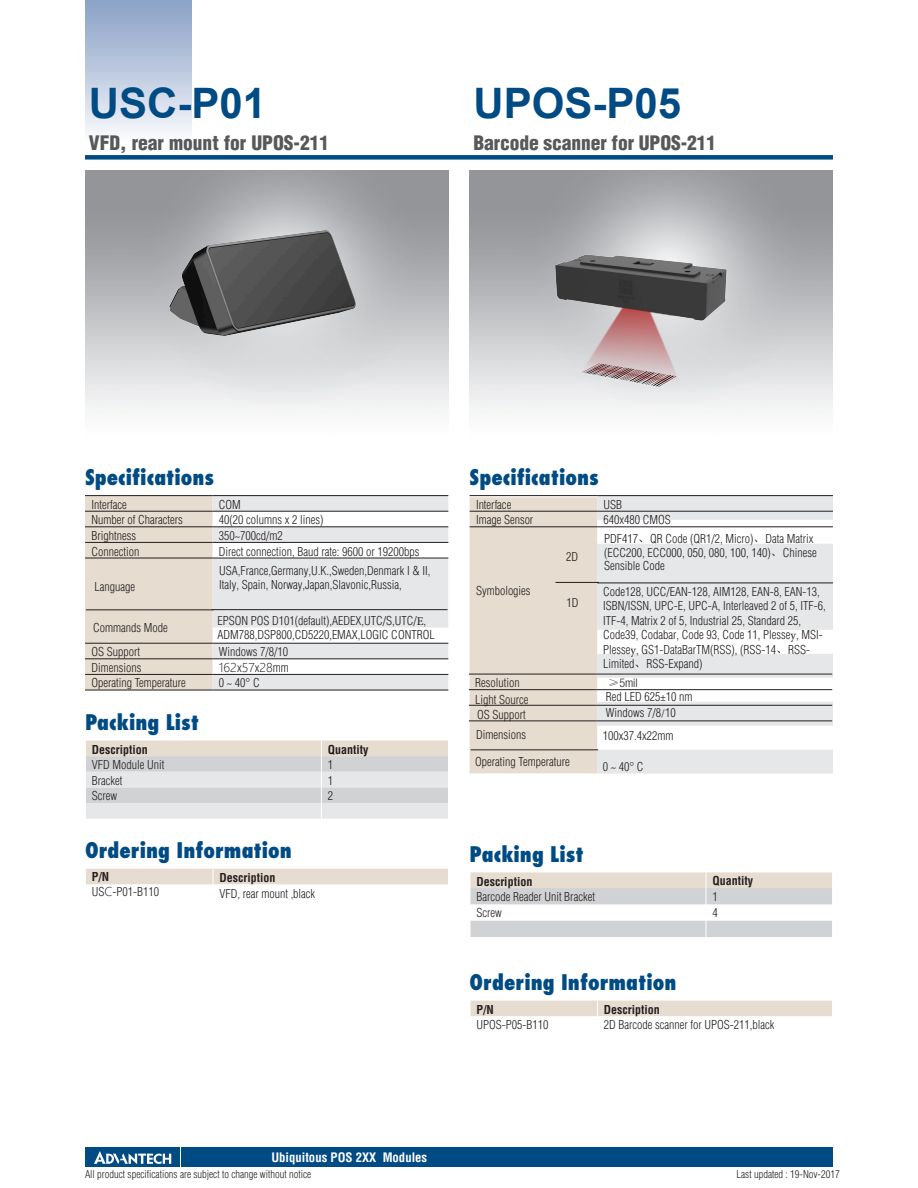
<style>
.page{position:relative;width:918px;height:1188px;background:#fff}
.page>*{position:absolute;margin:0;border:0;box-sizing:border-box;transform-origin:0 0}
.t1{font:700 42px "Arial";color:#004b84}
.t2{font:800 condensed 21px "Futura";color:#004b84}
.t3{font:900 condensed 19.5px "Helvetica";letter-spacing:-.005em;color:#57585a}
.t4{font:700 condensed 12.75px "Helvetica";color:#fff}
.t5{font:300 condensed 12px/14.4px "Helvetica";color:#231f20}
.t6{font:700 condensed 12px "Helvetica";color:#231f20}
.t7{font:300 12px "Microsoft Jheng Hei";color:#231f20}
.t8{font:300 condensed 12px "Helvetica Neue";color:#231f20}
.t9{font:300 condensed 10.5px "Helvetica";color:#231f20}
.s1{font-family:"Minion Pro";font-weight:400;font-stretch:normal}
.s2{font-family:"Helvetica";font-stretch:condensed}
.s3{font-weight:700}
.s4{font-family:"Microsoft Jheng Hei";font-stretch:normal}
.s5{font-family:"Adobe Song Std";font-stretch:normal}
</style>
<div class="page">
<div style="left:85px;top:155px;width:748px;height:5px;background:#004b84"></div>
<div style="left:85px;top:0;width:106px;height:143px;background:linear-gradient(to bottom,#879fc5,#fafafd)"></div>
<div style="left:182px;top:1147px;width:651px;height:20px;background:#004b84"></div>
<div style="left:85px;top:1147px;width:95px;height:20px;background:#004b84"></div>
<svg style="left:94px;top:1151px;width:77px;height:13px"></svg>
<div style="left:85px;top:496px;width:128px;height:194px;background:#e6dccf"></div>
<svg style="left:213px;top:496px;width:235px;height:194px;fill:#e6e7e9"></svg>
<hr style="left:85px;top:495px;width:128px;height:1px;background:#231f20">
<hr style="left:213px;top:495px;width:235px;height:1px;background:#231f20">
<hr style="left:85px;top:511px;width:128px;height:1px;background:#231f20">
<hr style="left:213px;top:511px;width:235px;height:1px;background:#231f20">
<hr style="left:85px;top:526px;width:128px;height:1px;background:#231f20">
<hr style="left:213px;top:526px;width:235px;height:1px;background:#231f20">
<hr style="left:85px;top:542px;width:128px;height:1px;background:#231f20">
<hr style="left:213px;top:542px;width:235px;height:1px;background:#231f20">
<hr style="left:85px;top:558px;width:128px;height:1px;background:#231f20">
<hr style="left:213px;top:558px;width:235px;height:1px;background:#231f20">
<hr style="left:86px;top:609px;width:127px;height:1px;background:#231f20">
<hr style="left:212px;top:609px;width:236px;height:1px;background:#231f20">
<hr style="left:85px;top:643px;width:128px;height:1px;background:#231f20">
<hr style="left:213px;top:643px;width:235px;height:1px;background:#231f20">
<hr style="left:85px;top:658px;width:128px;height:1px;background:#231f20">
<hr style="left:213px;top:658px;width:235px;height:1px;background:#231f20">
<hr style="left:85px;top:674px;width:128px;height:1px;background:#231f20">
<hr style="left:213px;top:674px;width:235px;height:1px;background:#231f20">
<hr style="left:85px;top:690px;width:128px;height:1px;background:#231f20">
<hr style="left:213px;top:690px;width:235px;height:1px;background:#231f20">
<svg style="left:86px;top:741px;width:362px;height:78px;background:#dedcdc"></svg>
<div style="left:86px;top:869px;width:362px;height:16px;background:#e6dccf"></div>
<div style="left:470px;top:497px;width:127px;height:276px;background:#e6dccf"></div>
<svg style="left:597px;top:496px;width:236px;height:278px;fill:#e6e7e9"></svg>
<hr style="left:470px;top:495px;width:127px;height:1px;background:#231f20">
<hr style="left:597px;top:495px;width:236px;height:1px;background:#231f20">
<hr style="left:470px;top:511px;width:127px;height:1px;background:#231f20">
<hr style="left:597px;top:511px;width:236px;height:1px;background:#231f20">
<hr style="left:470px;top:526px;width:127px;height:1px;background:#231f20">
<hr style="left:597px;top:526px;width:236px;height:1px;background:#231f20">
<hr style="left:555px;top:582px;width:44px;height:1px;background:#231f20">
<hr style="left:597px;top:583px;width:236px;height:1px;background:#231f20">
<hr style="left:471px;top:749px;width:127px;height:1px;background:#231f20">
<hr style="left:469px;top:674px;width:127px;height:1px;background:#231f20">
<hr style="left:596px;top:674px;width:236px;height:1px;background:#231f20">
<hr style="left:469px;top:689px;width:127px;height:1px;background:#231f20">
<hr style="left:596px;top:689px;width:236px;height:1px;background:#231f20">
<hr style="left:469px;top:705px;width:127px;height:1px;background:#231f20">
<hr style="left:596px;top:705px;width:236px;height:1px;background:#231f20">
<hr style="left:469px;top:721px;width:127px;height:1px;background:#231f20">
<hr style="left:596px;top:721px;width:236px;height:1px;background:#231f20">
<svg style="left:470px;top:872px;width:362px;height:65px"></svg>
<div style="left:470px;top:1001px;width:362px;height:15px;background:#e6dccf"></div>
<img style="left:477px;top:203px;width:340px;height:221px">
<img style="left:158px;top:219px;width:210px;height:128px">
<h1 class="t1" style="left:89px;top:75px;width:179px">USC-P01</h1>
<h3 class="t3" style="left:89px;top:131px;width:242px">VFD, rear mount for UPOS-211</h3>
<h1 class="t1" style="left:473px;top:75px;width:209px">UPOS-P05</h1>
<h3 class="t3" style="left:473px;top:131px;width:244px">Barcode scanner for UPOS-211</h3>
<h2 class="t2" style="left:85px;top:463px;width:131px">Specifications</h2>
<p class="t5" style="left:91px;top:497px;width:37px">Interface</p>
<p class="t5" style="left:219px;top:497px;width:24px">COM</p>
<p class="t5" style="left:91px;top:513px;width:93px">Number of Characters</p>
<p class="t5" style="left:219px;top:513px;width:106px">40(20 columns x 2 lines)</p>
<p class="t5" style="left:91px;top:528px;width:46px">Brightness</p>
<p class="t5" style="left:219px;top:528px;width:65px">350~700cd/m2</p>
<p class="t5" style="left:91px;top:544px;width:49px">Connection</p>
<p class="t5" style="left:219px;top:544px;width:202px">Direct connection, Baud rate: 9600 or 19200bps</p>
<p class="t5" style="left:94px;top:579px;width:42px">Language</p>
<p class="t5" style="left:219px;top:564px;width:213px;line-height:13.5px">USA,France,Germany,U.K.,Sweden,Denmark I &amp; II,<br>Italy, Spain, Norway,Japan,Slavonic,Russia,</p>
<p class="t5" style="left:93px;top:621px;width:76px">Commands Mode</p>
<p class="t5" style="left:217px;top:614px;width:219px;line-height:13.5px">EPSON POS D101(default),AEDEX,UTC/S,UTC/<span class="s1">E</span>,<br>ADM788,DSP800,CD5220,EMAX,LOGIC CONTROL</p>
<p class="t5" style="left:91px;top:645px;width:50px">OS Support</p>
<p class="t5" style="left:219px;top:645px;width:71px">Windows 7/8/10</p>
<p class="t5" style="left:91px;top:660px;width:51px">Dimensions</p>
<p class="t7" style="left:219px;top:660px;width:71px">162<span class="s2">x</span>57<span class="s2">x</span>28<span class="s2">mm</span></p>
<p class="t5" style="left:91px;top:676px;width:96px">Operating Temperature</p>
<p class="t5" style="left:219px;top:676px;width:42px">0 ~ 40° C</p>
<h2 class="t2" style="left:85px;top:709px;width:116px">Packing List</h2>
<p class="t6" style="left:92px;top:742px;width:57px">Description</p>
<p class="t6" style="left:328px;top:742px;width:42px">Quantity</p>
<p class="t5" style="left:92px;top:758px;width:74px">VFD Module Unit</p>
<p class="t5" style="left:328px;top:758px;width:7px">1</p>
<p class="t5" style="left:92px;top:773px;width:32px">Bracket</p>
<p class="t5" style="left:328px;top:773px;width:7px">1</p>
<p class="t5" style="left:92px;top:789px;width:27px">Screw</p>
<p class="t5" style="left:328px;top:789px;width:7px">2</p>
<h2 class="t2" style="left:85px;top:837px;width:208px">Ordering Information</h2>
<p class="t5" style="left:92px;top:869px;width:69px;line-height:15.1px"><span class="s3">P/N<br></span>US<span class="s4">C</span>-P01-B110</p>
<p class="t6" style="left:219px;top:870px;width:57px">Description</p>
<p class="t5" style="left:219px;top:886px;width:97px">VFD, rear mount ,black</p>
<h2 class="t2" style="left:470px;top:463px;width:131px">Specifications</h2>
<p class="t5" style="left:476px;top:497px;width:37px">Interface</p>
<p class="t5" style="left:604px;top:497px;width:20px">USB</p>
<p class="t5" style="left:476px;top:513px;width:59px">Image Sensor</p>
<p class="t5" style="left:604px;top:513px;width:69px">640x480 CMOS</p>
<p class="t5" style="left:476px;top:583px;width:56px">Symbologies</p>
<p class="t5" style="left:566px;top:550px;width:13px">2D</p>
<p class="t5" style="left:566px;top:596px;width:13px">1D</p>
<p class="t5" style="left:604px;top:532px;width:214px;line-height:13.5px">PDF417<span class="s5">、</span>QR Code (QR1/2, Micro)<span class="s5">、</span>Data Matrix (ECC200, ECC000, 050, 080, 100, 140)<span class="s5">、</span>Chinese<br>Sensible Code</p>
<p class="t5" style="left:603px;top:584px;width:224px">Code128, UCC/EAN-128, AIM128, EAN-8, EAN-13, ISBN/ISSN, UPC-E, UPC-A, Interleaved 2 of 5, ITF-6, ITF-4, Matrix 2 of 5, Industrial 25, Standard 25, Code39, Codabar, Code 93, Code 11, Plesse<span class="s1">y</span>, MSI-Plesse<span class="s1">y</span>, GS1-DataBarTM(RSS), (RSS-14<span class="s5">、</span>RSS-Limited<span class="s5">、</span>RSS-Expand)</p>
<p class="t5" style="left:475px;top:676px;width:46px">Resolution</p>
<p class="t8" style="left:607px;top:676px;width:32px"><span class="s5">≥</span>5mil</p>
<p class="t5" style="left:475px;top:692px;width:55px">Light Source</p>
<p class="t5" style="left:606px;top:689px;width:88px">Red LED 625±10 nm</p>
<p class="t5" style="left:477px;top:708px;width:50px">OS Support</p>
<p class="t5" style="left:606px;top:706px;width:71px">Windows 7/8<span class="s5">/</span>10</p>
<p class="t5" style="left:476px;top:727px;width:51px">Dimensions</p>
<p class="t5" style="left:603px;top:729px;width:72px">100x37.4x22mm</p>
<p class="t5" style="left:475px;top:755px;width:96px">Operating Temperature</p>
<p class="t5" style="left:603px;top:759px;width:42px">0 ~ 40° C</p>
<h2 class="t2" style="left:470px;top:840px;width:116px">Packing List</h2>
<p class="t6" style="left:476px;top:874px;width:57px">Description</p>
<p class="t5" style="left:476px;top:889px;width:120px;line-height:15.6px">Barcode Reader Unit Bracket<br>Screw</p>
<p class="t6" style="left:712px;top:874px;width:42px">Quantity</p>
<p class="t5" style="left:712px;top:889px;width:7px;line-height:15.6px">1<br>4</p>
<h2 class="t2" style="left:470px;top:969px;width:208px">Ordering Information</h2>
<p class="t6" style="left:476px;top:1002px;width:19px">P/N</p>
<p class="t5" style="left:476px;top:1018px;width:73px">UPOS-P05-B110</p>
<p class="t6" style="left:604px;top:1002px;width:57px">Description</p>
<p class="t5" style="left:604px;top:1018px;width:172px">2D Barcode scanner for UPOS-211,black</p>
<p class="t4" style="left:271px;top:1150px;width:157px">Ubiquitous POS 2XX Modules</p>
<p class="t9" style="left:85px;top:1168px;width:228px">All product specifications are subject to change without notice</p>
<p class="t9" style="left:737px;top:1168px;width:105px">Last updated : 19-Nov-2017</p>
</div>
